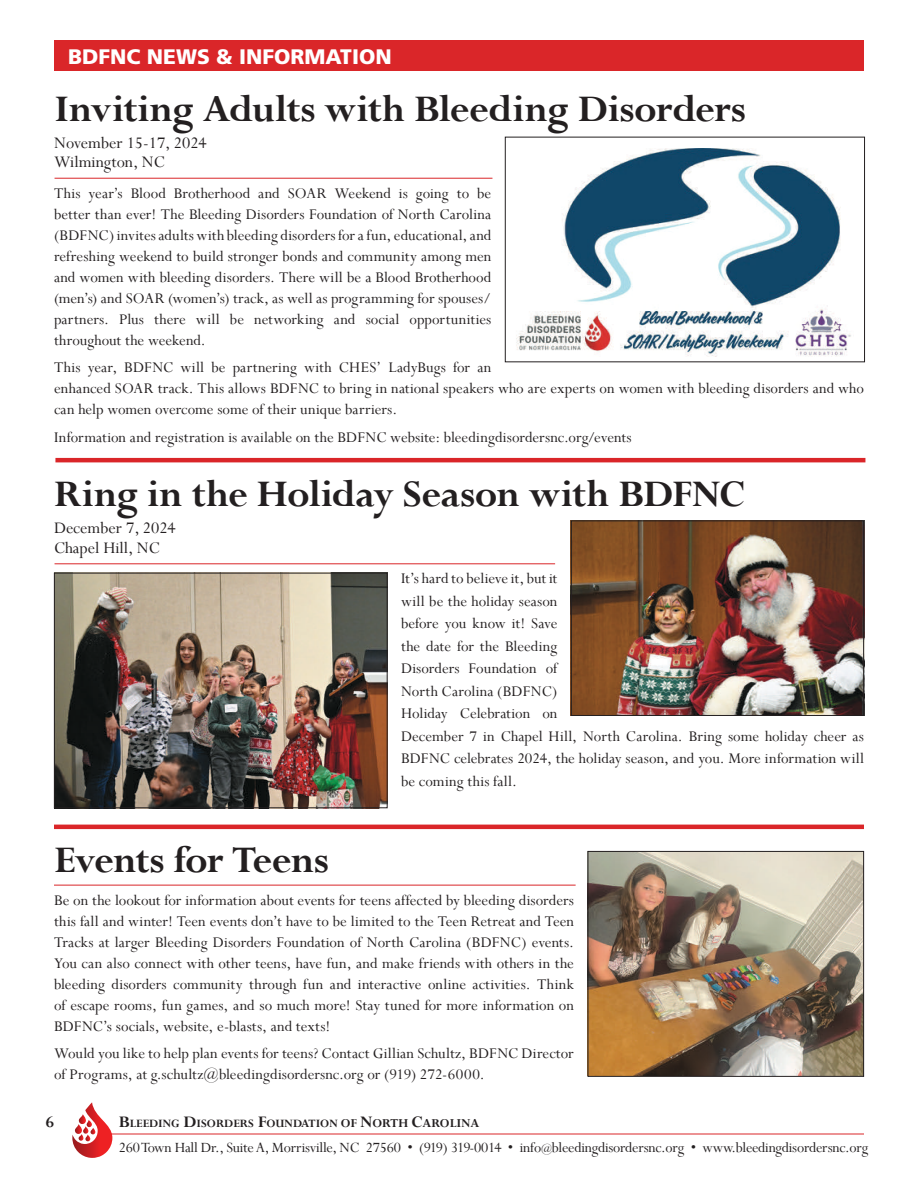
<style>
.page{position:relative;width:918px;height:1188px;background:#fff}
.page>*{position:absolute;margin:0;border:0;box-sizing:border-box;transform-origin:0 0}
.t1{font:700 42px "Perpetua";letter-spacing:-.01em;color:#231f20}
.t2{font:900 21px "Frutiger";color:#fff}
.t3{font:18px/19.5px "Perpetua";color:#231f20}
.t4{font:700 18px "Perpetua";color:#231f20}
.t5{font:16.5px/21px "Perpetua";letter-spacing:.005em;color:#231f20}
.t6{font:15.75px "Perpetua";letter-spacing:-.015em;color:#231f20}
.t7{font:700 12.6px "Perpetua";color:#231f20}
.s1{font-size:18px}
.s2{font-size:13.5px}
.s3{font-size:12px}
</style>
<div class="page">
<hr style="left:110px;top:1134px;width:754px;height:1px;background:#da2629">
<svg style="left:72px;top:1102px;width:40px;height:56px"></svg>
<div style="left:54px;top:40px;width:810px;height:31px;background:#da2629"></div>
<hr style="left:55px;top:178px;width:437px;height:1px;background:#da2629">
<hr style="left:55px;top:563px;width:500px;height:1px;background:#da2629">
<hr style="left:54px;top:885px;width:522px;height:1px;background:#da2629">
<hr style="left:55px;top:458px;width:810px;height:4px;background:#da2629">
<hr style="left:54px;top:825px;width:810px;height:4px;background:#da2629">
<img style="left:516px;top:148px;width:335px;height:209px">
<div style="left:505px;top:137px;width:360px;height:225px;border:1px solid #231f20"></div>
<img style="left:573px;top:522px;width:289px;height:192px">
<div style="left:571px;top:520px;width:293px;height:196px;border:1px solid #231f20"></div>
<img style="left:56px;top:575px;width:330px;height:231px">
<div style="left:54px;top:573px;width:334px;height:235px;border:1px solid #231f20"></div>
<img style="left:590px;top:853px;width:272px;height:222px">
<div style="left:588px;top:851px;width:276px;height:226px;border:1px solid #231f20"></div>
<p class="t2" style="left:68px;top:44px;width:325px">BDFNC NEWS &amp; INFORMATION</p>
<h1 class="t1" style="left:54px;top:86px;width:694px">Inviting Adults with Bleeding Disorders</h1>
<p class="t3" style="left:54px;top:134px;width:154px">November 15-17, 2024<br>Wilmington, NC</p>
<p class="t5" style="left:54px;top:183px;width:439px;text-align:justify">This year’s Blood Brotherhood and SOAR Weekend is going to be better than ever! The Bleeding Disorders Foundation of North Carolina (BDFNC) invites adults with bleeding disorders for a fun, educational, and refreshing weekend to build stronger bonds and community among men and women with bleeding disorders. There will be a Blood Brotherhood (men’s) and SOAR (women’s) track, as well as programming for spouses/ partners. Plus there will be networking and social opportunities throughout the weekend.</p>
<p class="t5" style="left:54px;top:358px;width:811px">This year, BDFNC will be partnering with CHES’ LadyBugs for an<br>enhanced SOAR track. This allows BDFNC to bring in national speakers who are experts on women with bleeding disorders and who can help women overcome some of their unique barriers.</p>
<p class="t5" style="left:54px;top:427px;width:579px">Information and registration is available on the BDFNC website: bleedingdisordersnc.org/events</p>
<h1 class="t1" style="left:54px;top:472px;width:693px">Ring in the Holiday Season with BDFNC</h1>
<p class="t3" style="left:54px;top:519px;width:123px">December 7, 2024<br>Chapel Hill, NC</p>
<h1 class="t1" style="left:54px;top:837px;width:277px">Events for Teens</h1>
<p class="t5" style="left:401px;top:568px;width:464px;line-height:22.5px">It’s hard to believe it, but it<br>will be the holiday season<br>before you know it! Save<br>the date for the Bleeding<br>Disorders Foundation of<br>North Carolina (BDFNC)<br>Holiday Celebration on<br>December 7 in Chapel Hill, North Carolina. Bring some holiday cheer as BDFNC celebrates 2024, the holiday season, and you. More information will be coming this fall.</p>
<p class="t5" style="left:54px;top:890px;width:522px;text-align:justify">Be on the lookout for information about events for teens affected by bleeding disorders this fall and winter! Teen events don’t have to be limited to the Teen Retreat and Teen Tracks at larger Bleeding Disorders Foundation of North Carolina (BDFNC) events.<br>You can also connect with other teens, have fun, and make friends with others in the bleeding disorders community through fun and interactive online activities. Think of escape rooms, fun games, and so much more! Stay tuned for more information on BDFNC’s socials, website, e-blasts, and texts!</p>
<p class="t5" style="left:54px;top:1044px;width:521px">Would you like to help plan events for teens? Contact Gillian Schultz, BDFNC Director of Programs, at g.schultz@bleedingdisordersnc.org or (919) 272-6000.</p>
<p class="t4" style="left:46px;top:1112px;width:10px">6</p>
<p class="t7" style="left:119px;top:1117px;width:362px"><span class="s1">B</span>LEEDING <span class="s1">D</span>ISORDERS <span class="s1">F</span>OUNDATION <span class="s2">OF</span> <span class="s1">N</span><span class="s2">ORTH</span> <span class="s1">C</span><span class="s2">AROLINA</span></p>
<p class="t6" style="left:119px;top:1139px;width:751px">260 Town Hall Dr., Suite A, Morrisville, NC 27560 • (919) 319-0014 • info<span class="s3">@</span>bleedingdisordersnc.org • www.bleedingdisordersnc.org</p>
</div>
